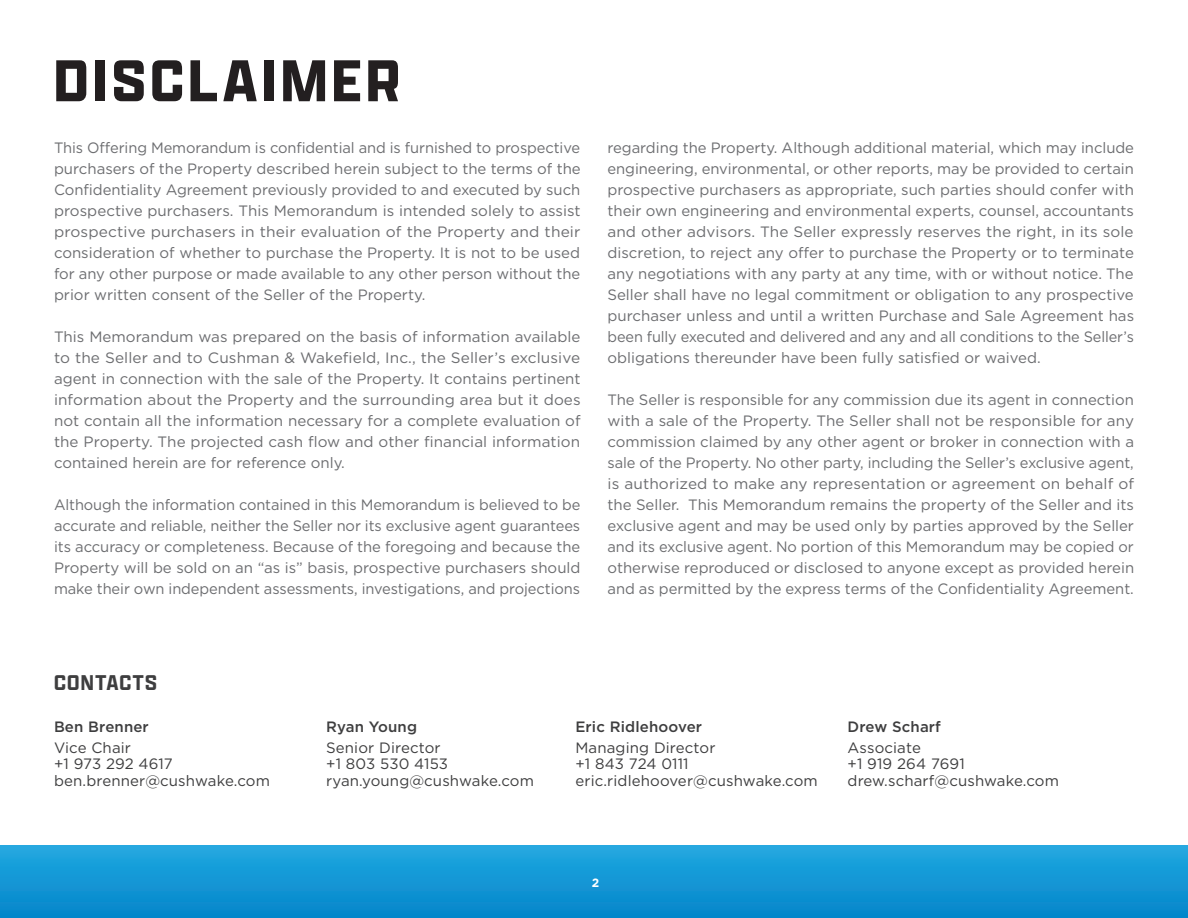
<style>
.page{position:relative;width:1188px;height:918px;background:#fff}
.page>*{position:absolute;margin:0;border:0;box-sizing:border-box;transform-origin:0 0}
.Page_headline{font:700 63px "Apotek";letter-spacing:.07em;color:#231f20}
.t1{font:600 22.8px "Apotek";letter-spacing:.06em;color:#3e3e3f}
.Body_Copy___standard{font:15px/21px "Gotham";letter-spacing:-.005em;color:#6c6d70;text-align:justify}
.Contact_Info_-_standard{font:15px "Gotham";letter-spacing:.01em;color:#3e3e3f}
.Contact_Info_-_standard-2{font:500 15px "Gotham";letter-spacing:.01em;color:#3e3e3f}
.t2{font:700 12px "Gotham";color:#fff}
</style>
<div class="page">
<div style="left:0;top:845px;width:1188px;height:73px;background:linear-gradient(to bottom,#24a9e0,#0285ca)"></div>
<p class="Page_headline" style="left:54px;top:41px;width:347px">DISCLAIMER</p>
<p class="Body_Copy___standard" style="left:54px;top:137px;width:528px">This Offering Memorandum is confidential and is furnished to prospective purchasers of the Property described herein subject to the terms of the Confidentiality Agreement previously provided to and executed by such prospective purchasers. This Memorandum is intended solely to assist prospective purchasers in their evaluation of the Property and their consideration of whether to purchase the Property. It is not to be used for any other purpose or made available to any other person without the prior written consent of the Seller of the Property.</p>
<p class="Body_Copy___standard" style="left:54px;top:326px;width:528px">This Memorandum was prepared on the basis of information available to the Seller and to Cushman &amp; Wakefield, Inc., the Seller’s exclusive agent in connection with the sale of the Property. It contains pertinent information about the Property and the surrounding area but it does not contain all the information necessary for a complete evaluation of the Property. The projected cash flow and other financial information contained herein are for reference only.</p>
<p class="Body_Copy___standard" style="left:54px;top:494px;width:528px">Although the information contained in this Memorandum is believed to be accurate and reliable, neither the Seller nor its exclusive agent guarantees its accuracy or completeness. Because of the foregoing and because the Property will be sold on an “as is” basis, prospective purchasers should make their own independent assessments, investigations, and projections</p>
<p class="Body_Copy___standard" style="left:608px;top:137px;width:528px">regarding the Property. Although additional material, which may include engineering, environmental, or other reports, may be provided to certain prospective purchasers as appropriate, such parties should confer with their own engineering and environmental experts, counsel, accountants and other advisors. The Seller expressly reserves the right, in its sole discretion, to reject any offer to purchase the Property or to terminate any negotiations with any party at any time, with or without notice. The Seller shall have no legal commitment or obligation to any prospective purchaser unless and until a written Purchase and Sale Agreement has been fully executed and delivered and any and all conditions to the Seller’s obligations thereunder have been fully satisfied or waived.</p>
<p class="Body_Copy___standard" style="left:608px;top:389px;width:528px">The Seller is responsible for any commission due its agent in connection with a sale of the Property. The Seller shall not be responsible for any commission claimed by any other agent or broker in connection with a sale of the Property. No other party, including the Seller’s exclusive agent, is authorized to make any representation or agreement on behalf of the Seller. This Memorandum remains the property of the Seller and its exclusive agent and may be used only by parties approved by the Seller and its exclusive agent. No portion of this Memorandum may be copied or otherwise reproduced or disclosed to anyone except as provided herein and as permitted by the express terms of the Confidentiality Agreement.</p>
<p class="t1" style="left:54px;top:668px;width:104px">CONTACTS</p>
<p class="Contact_Info_-_standard-2" style="left:54px;top:717px;width:96px">Ben Brenner</p>
<p class="Contact_Info_-_standard" style="left:54px;top:738px;width:79px">Vice Chair</p>
<p class="Contact_Info_-_standard" style="left:54px;top:755px;width:120px">+1 973 292 4617</p>
<p class="Contact_Info_-_standard" style="left:54px;top:771px;width:217px">ben.brenner@cushwake.com</p>
<p class="Contact_Info_-_standard-2" style="left:326px;top:717px;width:92px">Ryan Young</p>
<p class="Contact_Info_-_standard" style="left:326px;top:738px;width:116px">Senior Director</p>
<p class="Contact_Info_-_standard" style="left:326px;top:755px;width:124px">+1 803 530 4153</p>
<p class="Contact_Info_-_standard" style="left:326px;top:771px;width:209px">ryan.young@cushwake.com</p>
<p class="Contact_Info_-_standard-2" style="left:575px;top:717px;width:128px">Eric Ridlehoover</p>
<p class="Contact_Info_-_standard" style="left:575px;top:738px;width:142px">Managing Director</p>
<p class="Contact_Info_-_standard" style="left:575px;top:755px;width:115px">+1 843 724 0111</p>
<p class="Contact_Info_-_standard" style="left:575px;top:771px;width:244px">eric.ridlehoover@cushwake.com</p>
<p class="Contact_Info_-_standard-2" style="left:848px;top:717px;width:95px">Drew Scharf</p>
<p class="Contact_Info_-_standard" style="left:848px;top:738px;width:75px">Associate</p>
<p class="Contact_Info_-_standard" style="left:848px;top:755px;width:119px">+1 919 264 7691</p>
<p class="Contact_Info_-_standard" style="left:848px;top:771px;width:213px">drew.scharf@cushwake.com</p>
<p class="t2" style="left:592px;top:875px;width:9px">2</p>
</div>
